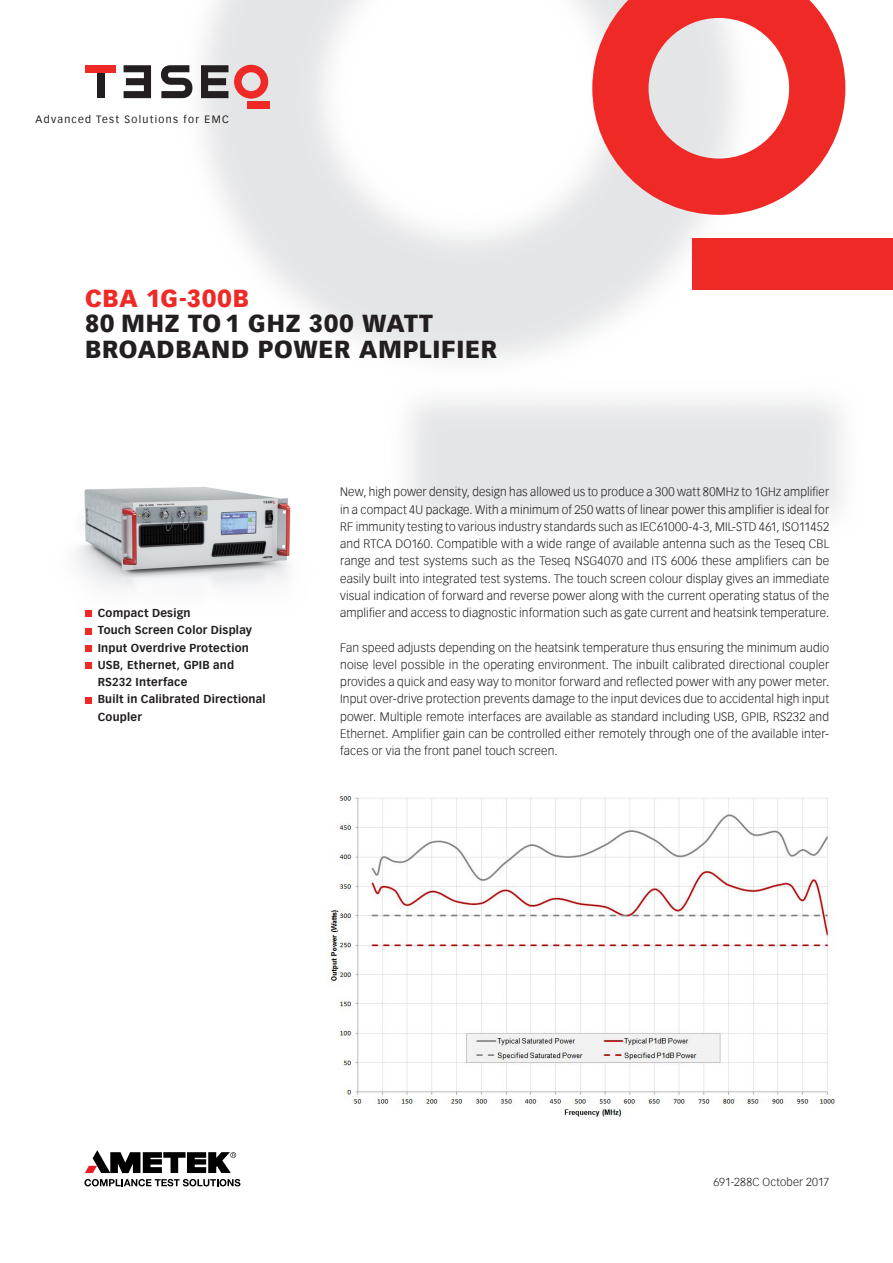
<style>
.page{position:relative;width:893px;height:1263px;background:#fff}
.page>*{position:absolute;margin:0;border:0;box-sizing:border-box;transform-origin:0 0}
._00_Titel{font:900 24px/25.5px "Vectora Com";letter-spacing:.03em;color:#231f20}
._00_Lauftext{font:300 12px/17.2px "Vectora Com";letter-spacing:.01em;color:#231f20;text-align:justify}
._01_Features{font:700 11.25px/17.2px "Vectora Com";letter-spacing:.02em;color:#231f20}
.Text_Tabelle_Vectora{font:300 11.25px "Vectora Com";letter-spacing:.015em;color:#231f20}
.t1{font:10.35px "Vectora Com";letter-spacing:.125em;color:#231f20}
.s1{color:#ee2926}
</style>
<div class="page">
<img style="left:85px;top:0;width:796px;height:519px">
<div style="left:692px;top:238px;width:201px;height:51px;background:#ee2926"></div>
<svg style="left:592px;top:0;width:253px;height:215px;fill:#ee2926"></svg>
<div style="left:248px;top:102px;width:22px;height:7px;background:#ee2926"></div>
<svg style="left:234px;top:65px;width:34px;height:34px"></svg>
<svg style="left:201px;top:65px;width:27px;height:33px"></svg>
<svg style="left:124px;top:65px;width:27px;height:33px"></svg>
<div style="left:97px;top:72px;width:7px;height:26px;background:#231f20"></div>
<div style="left:85px;top:65px;width:30px;height:7px;background:#ee2926"></div>
<svg style="left:161px;top:65px;width:31px;height:33px"></svg>
<svg style="left:84px;top:1179px;width:156px;height:7px"></svg>
<svg style="left:85px;top:1150px;width:151px;height:23px"></svg>
<img style="left:76px;top:451px;width:251px;height:138px">
<img style="left:327px;top:796px;width:508px;height:321px">
<div style="left:85px;top:610px;width:7px;height:7px;background:#ee2926"></div>
<div style="left:85px;top:628px;width:7px;height:6px;background:#ee2926"></div>
<div style="left:85px;top:645px;width:7px;height:7px;background:#ee2926"></div>
<div style="left:85px;top:662px;width:7px;height:7px;background:#ee2926"></div>
<div style="left:85px;top:697px;width:7px;height:6px;background:#ee2926"></div>
<p class="t1" style="left:36px;top:114px;width:195px">Advanced Test Solutions for EMC</p>
<p class="_00_Titel" style="left:85px;top:285px;width:349px"><span class="s1">CBA 1G-300B<br></span>80 MHZ TO 1 GHZ 300 WATT</p>
<p class="_00_Titel" style="left:85px;top:337px;width:414px">BROADBAND POWER AMPLIFIER</p>
<p class="_01_Features" style="left:98px;top:604px;width:94px">Compact Design</p>
<p class="_01_Features" style="left:98px;top:622px;width:156px">Touch Screen Color Display</p>
<p class="_01_Features" style="left:98px;top:639px;width:153px">Input Overdrive Protection</p>
<p class="_01_Features" style="left:98px;top:656px;width:138px">USB, Ethernet, GPIB and</p>
<p class="_01_Features" style="left:98px;top:673px;width:91px">RS232 Interface</p>
<p class="_01_Features" style="left:98px;top:691px;width:170px">Built in Calibrated Directional<br>Coupler</p>
<p class="_00_Lauftext" style="left:340px;top:483px;width:491px">New, high power density, design has allowed us to produce a 300 watt 80MHz to 1GHz amplifier in a compact 4U package. With a minimum of 250 watts of linear power this amplifier is ideal for RF immunity testing to various industry standards such as IEC61000-4-3, MIL-STD 461, ISO11452 and RTCA DO160. Compatible with a wide range of available antenna such as the Teseq CBL range and test systems such as the Teseq NSG4070 and ITS 6006 these amplifiers can be easily built into integrated test systems. The touch screen colour display gives an immediate visual indication of forward and reverse power along with the current operating status of the amplifier and access to diagnostic information such as gate current and heatsink temperature.</p>
<p class="_00_Lauftext" style="left:340px;top:639px;width:491px">Fan speed adjusts depending on the heatsink temperature thus ensuring the minimum audio noise level possible in the operating environment. The inbuilt calibrated directional coupler provides a quick and easy way to monitor forward and reflected power with any power meter.<br>Input over-drive protection prevents damage to the input devices due to accidental high input power. Multiple remote interfaces are available as standard including USB, GPIB, RS232 and Ethernet. Amplifier gain can be controlled either remotely through one of the available inter&shy;faces or via the front panel touch screen.</p>
<p class="Text_Tabelle_Vectora" style="left:713px;top:1175px;width:118px">691-288C October 2017</p>
</div>
